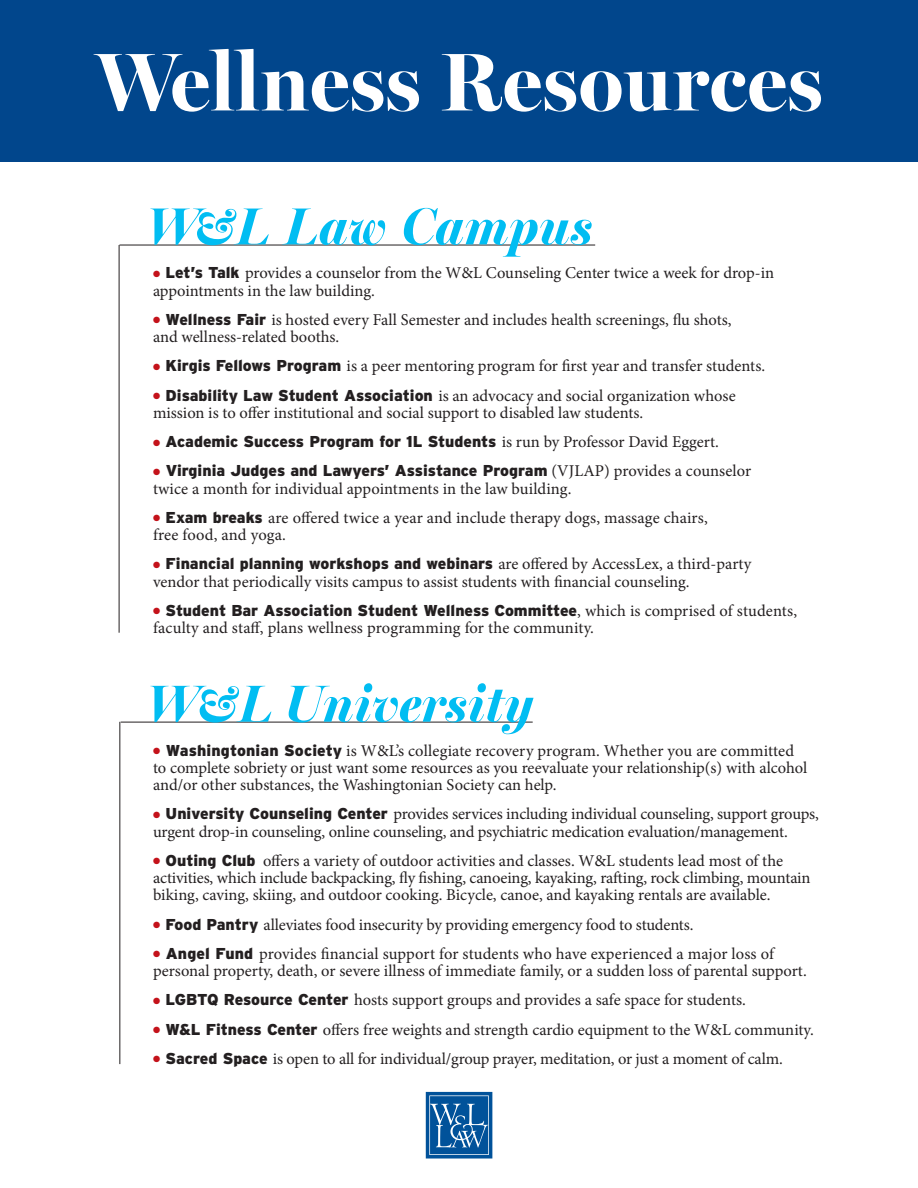
<style>
.page{position:relative;width:918px;height:1188px;background:#fff}
.page>*{position:absolute;margin:0;border:0;box-sizing:border-box;transform-origin:0 0}
.t1{font:700 82.5px "Miller Banner";letter-spacing:.015em;color:#fff}
.t2{font:italic 700 52.5px "Miller Banner";letter-spacing:.01em;color:#01bdf2}
.t3{font:16.5px/17.2px "Minion Pro";letter-spacing:-.005em;color:#231f20}
.t4{font:900 15.75px "Interstate";color:#231f20}
.s1{color:#c4121a}
.s2{font-family:"Interstate";font-weight:900;font-size:15.75px}
.s3{font-family:"Minion Pro";font-weight:400;font-size:16.5px}
</style>
<div class="page">
<div style="left:0;top:0;width:918px;height:162px;background:#01468c"></div>
<hr style="left:119px;top:245px;width:1px;height:388px;background:#231f20">
<hr style="left:119px;top:245px;width:476px;height:1px;background:#231f20">
<hr style="left:119px;top:722px;width:1px;height:342px;background:#231f20">
<hr style="left:121px;top:722px;width:412px;height:1px;background:#231f20">
<svg style="left:426px;top:1092px;width:67px;height:67px"></svg>
<div style="left:426px;top:1092px;width:66px;height:66px;background:#01529a"></div>
<svg style="left:429px;top:1095px;width:60px;height:60px"></svg>
<p class="t1" style="left:96px;top:32px;width:728px">Wellness Resources</p>
<p class="t2" style="left:147px;top:195px;width:447px">W&amp;L Law Campus</p>
<p class="t3" style="left:153px;top:265px;width:623px"><span class="s1">●</span> <span class="s2">Let’s Talk</span> provides a counselor from the W&amp;L Counseling Center twice a week for drop-in appointments in the law building.</p>
<p class="t3" style="left:153px;top:311px;width:580px"><span class="s1">●</span> <span class="s2">Wellness Fair</span> is hosted every Fall Semester and includes health screenings, flu shots, and wellness-related booths.</p>
<p class="t3" style="left:153px;top:358px;width:614px"><span class="s1">●</span> <span class="s2">Kirgis Fellows Program</span> is a peer mentoring program for first year and transfer students.</p>
<p class="t3" style="left:153px;top:387px;width:584px"><span class="s1">●</span> <span class="s2">Disability Law Student Association</span> is an advocacy and social organization whose mission is to offer institutional and social support to disabled law students.</p>
<p class="t4" style="left:153px;top:433px;width:567px"><span class="s1">●</span> Academic Success Program for 1L Students <span class="s3">is run by Professor David Eggert.</span></p>
<p class="t4" style="left:153px;top:462px;width:600px"><span class="s1">●</span> Virginia Judges and Lawyers’ Assistance Program <span class="s3">(VJLAP) provides a counselor</span></p>
<p class="t3" style="left:153px;top:480px;width:420px">twice a month for individual appointments in the law building.</p>
<p class="t3" style="left:153px;top:509px;width:556px"><span class="s1">●</span> <span class="s2">Exam breaks</span> are offered twice a year and include therapy dogs, massage chairs, free food, and yoga.</p>
<p class="t4" style="left:153px;top:555px;width:600px"><span class="s1">●</span> Financial planning workshops and webinars <span class="s3">are offered by AccessLex, a third-party</span></p>
<p class="t3" style="left:153px;top:573px;width:538px">vendor that periodically visits campus to assist students with financial counseling.</p>
<p class="t4" style="left:153px;top:601px;width:646px"><span class="s1">●</span> Student Bar Association Student Wellness Committee<span class="s3">, which is comprised of students,</span></p>
<p class="t3" style="left:153px;top:619px;width:443px">faculty and staff, plans wellness programming for the community.</p>
<p class="t2" style="left:147px;top:672px;width:388px">W&amp;L University</p>
<p class="t3" style="left:153px;top:742px;width:656px"><span class="s1">●</span> <span class="s2">Washingtonian Society</span> is W&amp;L’s collegiate recovery program. Whether you are committed to complete sobriety or just want some resources as you reevaluate your relationship(s) with alcohol and/or other substances, the Washingtonian Society can help.</p>
<p class="t3" style="left:153px;top:806px;width:667px"><span class="s1">●</span> <span class="s2">University Counseling Center</span> provides services including individual counseling, support groups, urgent drop-in counseling, online counseling, and psychiatric medication evaluation/management.</p>
<p class="t3" style="left:153px;top:852px;width:659px"><span class="s1">●</span> <span class="s2">Outing Club</span> offers a variety of outdoor activities and classes. W&amp;L students lead most of the activities, which include backpacking, fly fishing, canoeing, kayaking, rafting, rock climbing, mountain biking, caving, skiing, and outdoor cooking. Bicycle, canoe, and kayaking rentals are available.</p>
<p class="t3" style="left:153px;top:916px;width:542px"><span class="s1">●</span> <span class="s2">Food Pantry</span> alleviates food insecurity by providing emergency food to students.</p>
<p class="t3" style="left:153px;top:945px;width:655px"><span class="s1">●</span> <span class="s2">Angel Fund</span> provides financial support for students who have experienced a major loss of personal property, death, or severe illness of immediate family, or a sudden loss of parental support.</p>
<p class="t3" style="left:153px;top:992px;width:594px"><span class="s1">●</span> <span class="s2">LGBTQ Resource Center</span> hosts support groups and provides a safe space for students.</p>
<p class="t3" style="left:153px;top:1021px;width:662px"><span class="s1">●</span> <span class="s2">W&amp;L Fitness Center</span> offers free weights and strength cardio equipment to the W&amp;L community.</p>
<p class="t3" style="left:153px;top:1050px;width:631px"><span class="s1">●</span> <span class="s2">Sacred Space</span> is open to all for individual/group prayer, meditation, or just a moment of calm.</p>
</div>
